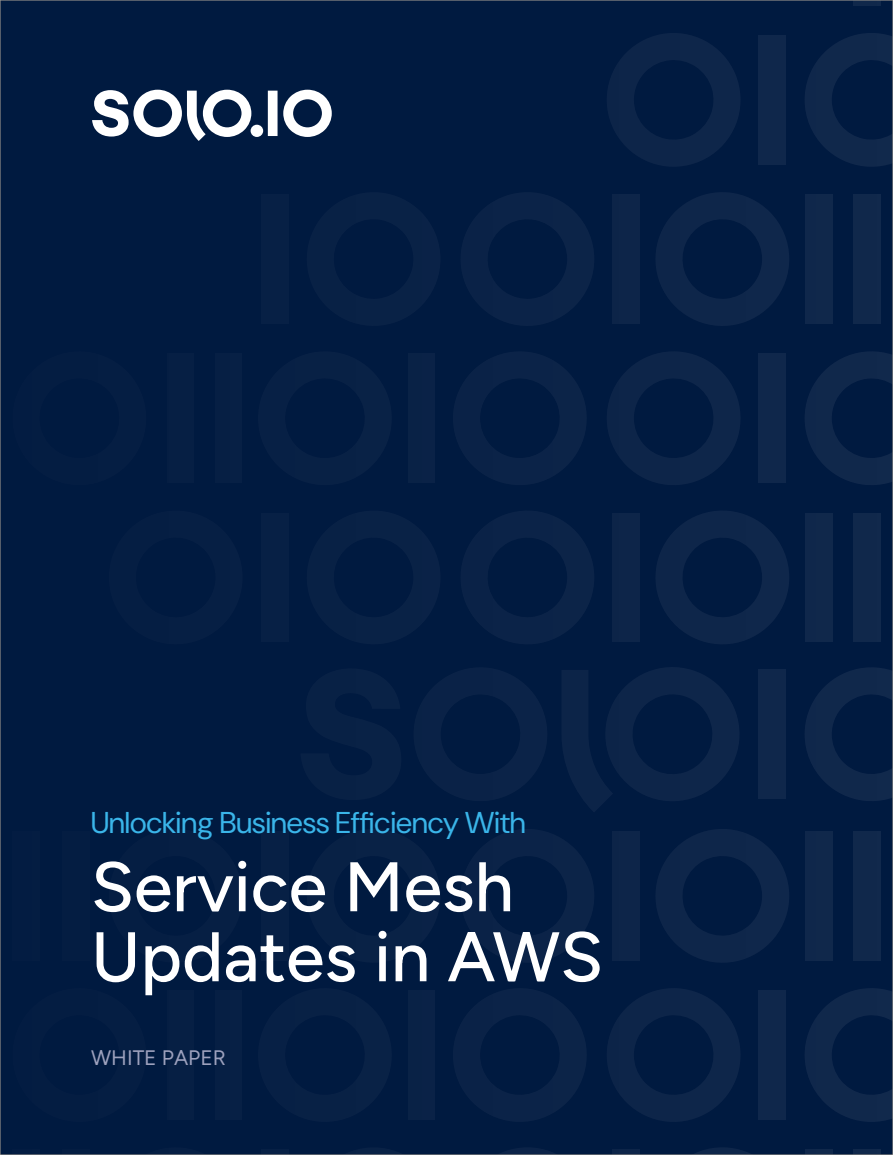
<style>
.page{position:relative;width:893px;height:1155px;background:#fff}
.page>*{position:absolute;margin:0;border:0;box-sizing:border-box;transform-origin:0 0}
.t1{font:300 70px/70px "Figtree";color:#fff}
.t2{font:30.1px "DM Sans 9 pt";color:#3ab5e9}
.t3{font:300 21px "Figtree";color:#9da1bd}
</style>
<div class="page">
<div style="left:0;top:0;width:892px;height:1155px;background:#001a40"></div>
<svg style="left:697px;top:1148px;width:51px;height:5px"></svg>
<svg style="left:503px;top:1148px;width:49px;height:5px"></svg>
<div style="left:853px;top:1150px;width:27px;height:5px;background:#10284b"></div>
<div style="left:805px;top:1150px;width:27px;height:5px;background:#10284b"></div>
<div style="left:612px;top:1150px;width:27px;height:5px;background:#0d2549"></div>
<div style="left:262px;top:1150px;width:26px;height:5px;background:#072045"></div>
<div style="left:62px;top:1150px;width:27px;height:5px;background:#041d42"></div>
<svg style="left:656px;top:829px;width:133px;height:134px"></svg>
<svg style="left:493px;top:829px;width:101px;height:133px"></svg>
<div style="left:853px;top:831px;width:27px;height:129px;background:#10284b"></div>
<div style="left:805px;top:831px;width:27px;height:129px;background:#10284b"></div>
<div style="left:612px;top:831px;width:27px;height:129px;background:#0d2549"></div>
<div style="left:262px;top:831px;width:26px;height:129px;background:#072045"></div>
<div style="left:62px;top:831px;width:27px;height:129px;background:#041d42"></div>
<svg style="left:656px;top:511px;width:133px;height:133px"></svg>
<svg style="left:493px;top:511px;width:101px;height:133px"></svg>
<div style="left:853px;top:513px;width:27px;height:129px;background:#10284b"></div>
<div style="left:805px;top:513px;width:27px;height:129px;background:#10284b"></div>
<div style="left:612px;top:513px;width:27px;height:129px;background:#0d2549"></div>
<div style="left:262px;top:513px;width:26px;height:129px;background:#072045"></div>
<svg style="left:656px;top:192px;width:133px;height:134px"></svg>
<svg style="left:493px;top:193px;width:101px;height:133px"></svg>
<div style="left:853px;top:195px;width:27px;height:128px;background:#10284b"></div>
<div style="left:805px;top:195px;width:27px;height:128px;background:#10284b"></div>
<div style="left:612px;top:195px;width:27px;height:128px;background:#0d2549"></div>
<div style="left:262px;top:195px;width:26px;height:128px;background:#072045"></div>
<div style="left:853px;top:0;width:27px;height:5px;background:#10284b"></div>
<svg style="left:493px;top:989px;width:93px;height:132px"></svg>
<svg style="left:607px;top:988px;width:133px;height:134px"></svg>
<svg style="left:805px;top:988px;width:85px;height:134px"></svg>
<div style="left:167px;top:991px;width:27px;height:128px;background:#061f44"></div>
<div style="left:215px;top:991px;width:27px;height:128px;background:#061f44"></div>
<div style="left:408px;top:991px;width:27px;height:128px;background:#092246"></div>
<div style="left:758px;top:991px;width:27px;height:128px;background:#0f274b"></div>
<svg style="left:493px;top:352px;width:93px;height:133px"></svg>
<svg style="left:607px;top:352px;width:133px;height:133px"></svg>
<svg style="left:805px;top:351px;width:85px;height:134px"></svg>
<div style="left:167px;top:354px;width:27px;height:129px;background:#061f44"></div>
<div style="left:215px;top:354px;width:27px;height:129px;background:#061f44"></div>
<div style="left:408px;top:354px;width:27px;height:129px;background:#092246"></div>
<div style="left:758px;top:354px;width:27px;height:129px;background:#0f274b"></div>
<svg style="left:607px;top:33px;width:133px;height:133px"></svg>
<svg style="left:805px;top:33px;width:85px;height:134px"></svg>
<div style="left:758px;top:36px;width:27px;height:128px;background:#0f274b"></div>
<svg style="left:805px;top:667px;width:85px;height:134px"></svg>
<div style="left:758px;top:670px;width:27px;height:129px;background:#0f274b"></div>
<svg style="left:493px;top:667px;width:246px;height:145px"></svg>
<svg style="left:92px;top:90px;width:159px;height:51px"></svg>
<svg style="left:268px;top:90px;width:64px;height:47px"></svg>
<div style="left:250px;top:125px;width:13px;height:12px;background:#fff;border-radius:50%"></div>
<p class="t2" style="left:91px;top:804px;width:436px">Unlocking Business Efficiency With</p>
<h1 class="t1" style="left:91px;top:852px;width:513px">Service Mesh<br>Updates in AWS</h1>
<p class="t3" style="left:91px;top:1046px;width:136px">WHITE PAPER</p>
</div>
